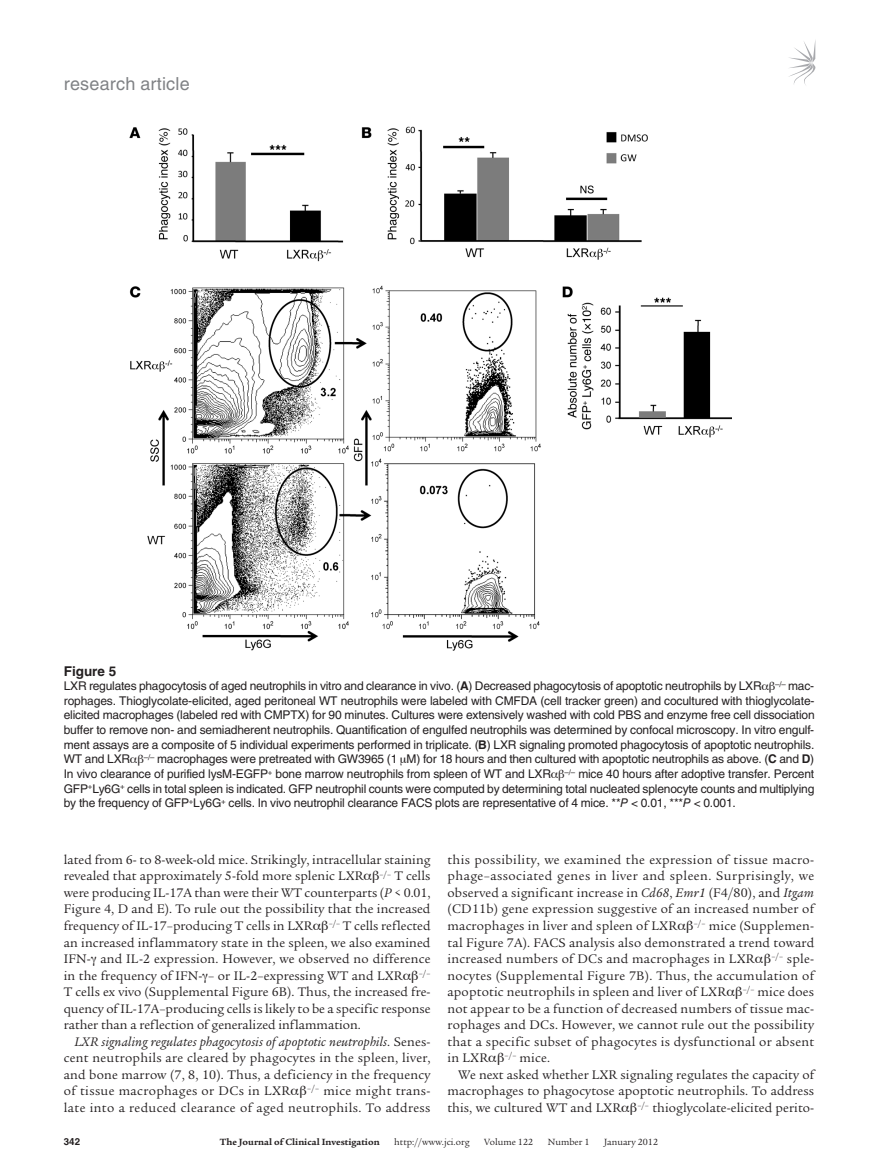
<style>
.page{position:relative;width:878px;height:1175px;background:#fff}
.page>*{position:absolute;margin:0;border:0;box-sizing:border-box;transform-origin:0 0}
.t1{font:18px "Helvetica LT Std";letter-spacing:.01em;color:#808285}
.t2{font:13.5px/16.5px "Legacy Serif Std";letter-spacing:.02em;color:#231f20;text-align:justify}
.t3{font:700 13.5px "Helvetica LT Std";color:#231f20}
.t4{font:12px/14.5px "Helvetica LT Std";letter-spacing:-.015em;color:#231f20;text-align:justify}
.t5{font:9.75px "Legacy Serif Std";color:#231f20}
.t6{font:700 9.75px "Legacy Serif Std";color:#231f20}
.t7{font:700 9.75px "Helvetica LT Std";color:#231f20}
.s1{font-weight:700}
.s2{font-style:italic}
</style>
<div class="page">
<svg style="left:789px;top:42px;width:26px;height:43px"></svg>
<img style="left:129px;top:126px;width:603px;height:525px">
<h1 class="t1" style="left:64px;top:73px;width:127px">research article</h1>
<p class="t3" style="left:64px;top:662px;width:54px">Figure 5</p>
<p class="t4" style="left:64px;top:678px;width:752px">LXR regulates phagocytosis of aged neutrophils in vitro and clearance in vivo. (<span class="s1">A</span>) Decreased phagocytosis of apoptotic neutrophils by LXR <sup>–/–</sup> mac&shy;rophages. Thioglycolate-elicited, aged peritoneal WT neutrophils were labeled with CMFDA (cell tracker green) and cocultured with thioglycolate&shy;elicited macrophages (labeled red with CMPTX) for 90 minutes. Cultures were extensively washed with cold PBS and enzyme free cell dissociation buffer to remove non- and semiadherent neutrophils. Quantification of engulfed neutrophils was determined by confocal microscopy. In vitro engulf&shy;ment assays are a composite of 5 individual experiments performed in triplicate. (<span class="s1">B</span>) LXR signaling promoted phagocytosis of apoptotic neutrophils.<br>WT and LXR <sup>–/–</sup> macrophages were pretreated with GW3965 (1 M) for 18 hours and then cultured with apoptotic neutrophils as above. (<span class="s1">C</span> and <span class="s1">D</span>)<br>In vivo clearance of purified lysM-EGFP<sup>+</sup> bone marrow neutrophils from spleen of WT and LXR <sup>–/–</sup> mice 40 hours after adoptive transfer. Percent GFP<sup>+</sup>Ly6G<sup>+</sup> cells in total spleen is indicated. GFP neutrophil counts were computed by determining total nucleated splenocyte counts and multiplying by the frequency of GFP<sup>+</sup>Ly6G<sup>+</sup> cells. In vivo neutrophil clearance FACS plots are representative of 4 mice. **<span class="s2">P</span> &lt; 0.01, ***<span class="s2">P</span> &lt; 0.001.</p>
<p class="t2" style="left:64px;top:851px;width:368px">lated from 6- to 8-week-old mice. Strikingly, intracellular staining revealed that approximately 5-fold more splenic LXR <sup>–/–</sup> T cells were producing IL-17A than were their WT counterparts (<span class="s2">P</span> &lt; 0.01, Figure 4, D and E). To rule out the possibility that the increased frequency of IL-17–producing T cells in LXR <sup>–/–</sup> T cells reflected an increased inflammatory state in the spleen, we also examined IFN- and IL-2 expression. However, we observed no difference in the frequency of IFN- – or IL-2–expressing WT and LXR <sup>–/– </sup>T cells ex vivo (Supplemental Figure 6B). Thus, the increased fre&shy;quency of IL-17A–producing cells is likely to be a specific response rather than a reflection of generalized inflammation.</p>
<p class="t2" style="left:64px;top:1033px;width:368px;text-indent:11px"><span class="s2">LXR signaling regulates phagocytosis of apoptotic neutrophils</span>. Senes&shy;cent neutrophils are cleared by phagocytes in the spleen, liver, and bone marrow (7, 8, 10). Thus, a deficiency in the frequency of tissue macrophages or DCs in LXR</p>
<p class="t2" style="left:64px;top:1082px;width:368px;text-align:right"><sup>–/–</sup> mice might trans-<br>late into a reduced clearance of aged neutrophils. To address</p>
<p class="t2" style="left:447px;top:851px;width:368px">this possibility, we examined the expression of tissue macro&shy;phage–associated genes in liver and spleen. Surprisingly, we observed a significant increase in <span class="s2">Cd68</span>, <span class="s2">Emr1</span> (F4/80), and <span class="s2">Itgam </span>(CD11b) gene expression suggestive of an increased number of macrophages in liver and spleen of LXR <sup>–/–</sup> mice (Supplemen&shy;tal Figure 7A). FACS analysis also demonstrated a trend toward increased numbers of DCs and macrophages in LXR <sup>–/–</sup> sple&shy;nocytes (Supplemental Figure 7B). Thus, the accumulation of apoptotic neutrophils in spleen and liver of LXR <sup>–/–</sup> mice does not appear to be a function of decreased numbers of tissue mac&shy;rophages and DCs. However, we cannot rule out the possibility that a specific subset of phagocytes is dysfunctional or absent in LXR <sup>–/–</sup> mice.</p>
<p class="t2" style="left:447px;top:1066px;width:368px;text-indent:11px">We next asked whether LXR signaling regulates the capacity of macrophages to phagocytose apoptotic neutrophils. To address this, we cultured WT and LXR <sup>–/–</sup> thioglycolate-elicited perito-</p>
<p class="t7" style="left:64px;top:1135px;width:18px">342</p>
<p class="t6" style="left:220px;top:1135px;width:161px">The Journal of Clinical Investigation</p>
<p class="t5" style="left:394px;top:1136px;width:77px">http://www.jci.org</p>
<p class="t5" style="left:484px;top:1136px;width:50px">Volume 122</p>
<p class="t5" style="left:548px;top:1136px;width:43px">Number 1</p>
<p class="t5" style="left:604px;top:1136px;width:55px">January 2012</p>
</div>
